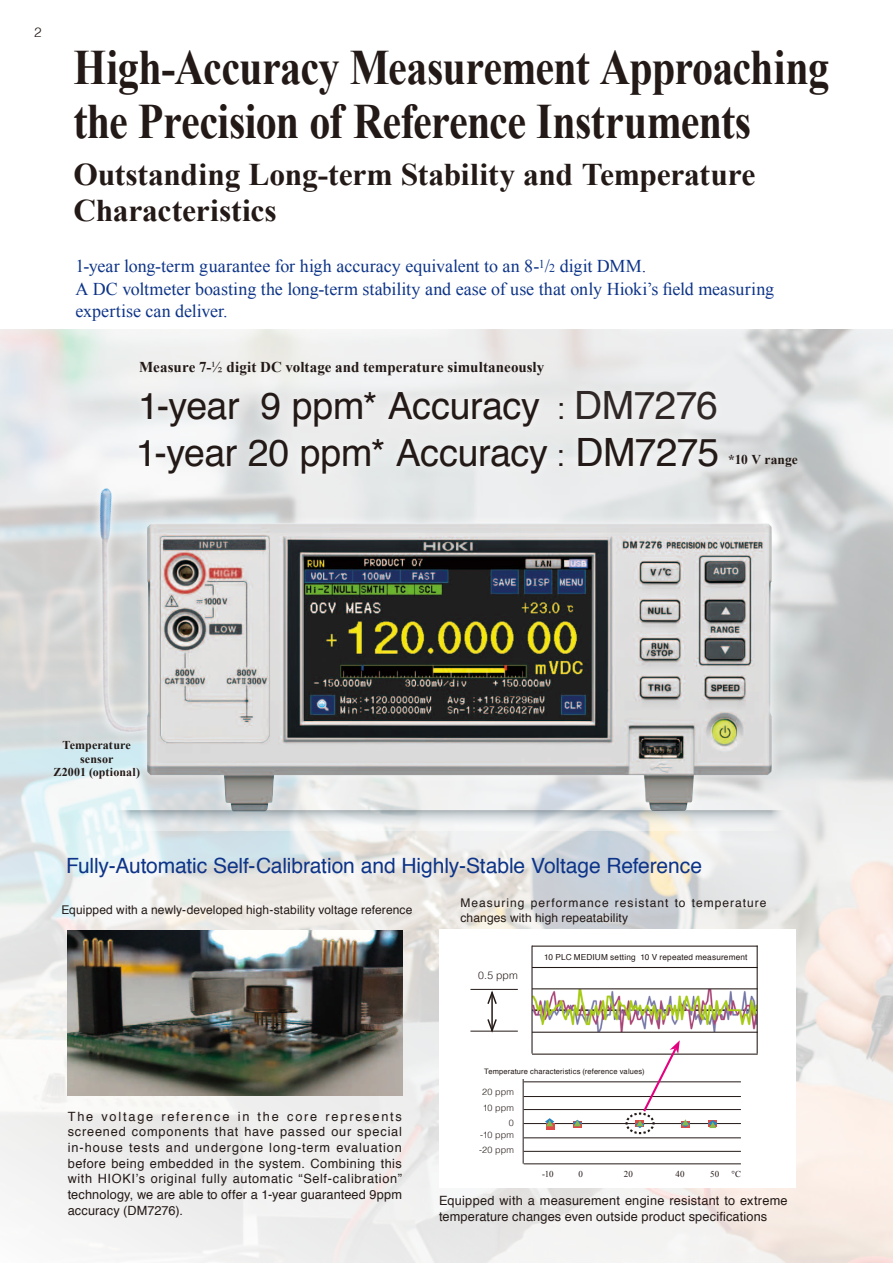
<style>
.page{position:relative;width:893px;height:1263px;background:#fff}
.page>*{position:absolute;margin:0;border:0;box-sizing:border-box;transform-origin:0 0}
.t1{font:700 49.5px/54px "Times New Roman";letter-spacing:-.015em;color:#231916;scale:.85 1}
.t2{font:37.5px/46.8px "Helvetica";letter-spacing:-.01em;color:#231916}
.t3{font:700 31.5px/36px "Times New Roman";letter-spacing:-.005em;color:#231916}
.t4{font:21px "Helvetica";letter-spacing:-.005em;color:#0d3488}
.t5{font:18px/22.5px "Times New Roman";color:#0d3488}
.t6{font:700 15px "Times New Roman";letter-spacing:.005em;color:#231916}
.t7{font:700 13.5px "Times New Roman";letter-spacing:.005em;color:#231916}
.t8{font:300 13.5px "Helvetica";color:#231916}
.t9{font:12.75px/15.8px "Helvetica";letter-spacing:.01em;color:#231916;text-align:justify}
.t10{font:12px/15px "Helvetica";letter-spacing:.08em;color:#231916}
.t11{font:12px "Helvetica";letter-spacing:.015em;color:#231916}
.t12{font:700 12px/13.5px "Times New Roman";letter-spacing:.01em;color:#231916;text-align:center}
.t13{font:300 10.5px "Helvetica";color:#231916}
.t14{font:300 9px/14.9px "Helvetica";letter-spacing:.01em;color:#231916;text-align:right}
.t15{font:9px "Times New Roman";letter-spacing:.01em;color:#231916}
.t16{font:8.25px "Helvetica";letter-spacing:.02em;color:#231916}
.t17{font:7.5px "Helvetica";letter-spacing:.02em;color:#231916}
.s1{font-size:12px}
.s2{font-weight:400}
.s3{font-size:30px}
.s4{font-size:39px;color:#302826}
.s5{font-size:39px}
</style>
<div class="page">
<img style="left:0;top:330px;width:893px;height:933px">
<svg style="left:0;top:473px;width:55px;height:286px;background:#d8d9d9"></svg>
<img style="left:55px;top:416px;width:220px;height:422px">
<div style="left:439px;top:929px;width:356px;height:258px;background:#fff"></div>
<div style="left:132px;top:381px;width:594px;height:55px;background:#eceded"></div>
<div style="left:130px;top:428px;width:596px;height:54px;background:#fff;opacity:.75"></div>
<img style="left:68px;top:930px;width:334px;height:165px">
<img style="left:533px;top:989px;width:223px;height:43px">
<hr style="left:532px;top:945px;width:226px;height:2px;background:#231916">
<hr style="left:532px;top:967px;width:226px;height:1px;background:#231916">
<hr style="left:524px;top:1109px;width:217px;height:1px;background:#231916">
<hr style="left:524px;top:1123px;width:217px;height:1px;background:#231916">
<hr style="left:524px;top:1096px;width:217px;height:1px;background:#231916">
<hr style="left:524px;top:1081px;width:217px;height:1px;background:#231916">
<hr style="left:524px;top:1137px;width:217px;height:1px;background:#231916">
<hr style="left:524px;top:1151px;width:217px;height:1px;background:#231916">
<hr style="left:524px;top:1163px;width:217px;height:1px;background:#231916">
<hr style="left:532px;top:988px;width:226px;height:1px;background:#231916">
<hr style="left:532px;top:1032px;width:226px;height:1px;background:#231916">
<hr style="left:532px;top:1053px;width:226px;height:2px;background:#231916">
<hr style="left:531px;top:945px;width:2px;height:108px;background:#231916">
<hr style="left:523px;top:1077px;width:1px;height:86px;background:#231916">
<hr style="left:757px;top:945px;width:1px;height:108px;background:#231916">
<hr style="left:470px;top:989px;width:48px;height:1px;background:#231916">
<hr style="left:470px;top:1031px;width:48px;height:1px;background:#231916">
<hr style="left:491px;top:993px;width:2px;height:37px;background:#231916">
<svg style="left:486px;top:988px;width:12px;height:18px"></svg>
<svg style="left:486px;top:1017px;width:12px;height:16px"></svg>
<div style="left:478px;top:1064px;width:172px;height:14px;background:#fff"></div>
<svg style="left:546px;top:1123px;width:9px;height:6px"></svg>
<div style="left:573px;top:1122px;width:9px;height:6px;background:#dc4b47"></div>
<svg style="left:545px;top:1118px;width:9px;height:8px"></svg>
<svg style="left:573px;top:1120px;width:9px;height:7px"></svg>
<svg style="left:624px;top:1040px;width:66px;height:95px"></svg>
<svg style="left:708px;top:1120px;width:9px;height:8px"></svg>
<div style="left:137px;top:514px;width:644px;height:307px;background:#fff;opacity:.75"></div>
<img style="left:147px;top:523px;width:625px;height:288px">
<svg style="left:114px;top:811px;width:674px;height:20px"></svg>
<p class="t8" style="left:34px;top:21px;width:9px">2</p>
<h1 class="t1" style="left:73px;top:39px;width:891px">High-Accuracy Measurement Approaching the Precision of Reference Instruments</h1>
<h3 class="t3" style="left:73px;top:156px;width:684px">Outstanding Long-term Stability and Temperature<br>Characteristics</h3>
<h3 class="t5" style="left:75px;top:255px;width:700px">1-year long-term guarantee for high accuracy equivalent to an 8-<sup>1</sup>/<span class="s1">2</span> digit DMM.<br>A DC voltmeter boasting the long-term stability and ease of use that only Hioki’s field measuring expertise can deliver.</h3>
<p class="t6" style="left:139px;top:357px;width:407px">Measure 7-<span class="s2">½</span> digit DC voltage and temperature simultaneously</p>
<h2 class="t2" style="left:136px;top:383px;width:585px">1-year 9 ppm* Accuracy <span class="s3">:</span> <span class="s4">DM7276<br></span>1-year 20 ppm* Accuracy <span class="s3">:</span> <span class="s5">DM7275</span></h2>
<p class="t7" style="left:728px;top:450px;width:71px">*10 V range</p>
<p class="t12" style="left:53px;top:738px;width:88px">Temperature sensor<br>Z2001 (optional)</p>
<h3 class="t4" style="left:66px;top:850px;width:637px">Fully-Automatic Self-Calibration and Highly-Stable Voltage Reference</h3>
<p class="t10" style="left:460px;top:896px;width:308px">Measuring performance resistant to temperature changes with high repeatability</p>
<p class="t11" style="left:61px;top:901px;width:353px">Equipped with a newly-developed high-stability voltage reference</p>
<p class="t13" style="left:478px;top:967px;width:41px">0.5 ppm</p>
<p class="t16" style="left:544px;top:950px;width:205px">10 PLC MEDIUM setting 10 V repeated measurement</p>
<p class="t9" style="left:68px;top:1108px;width:336px">The voltage reference in the core represents screened components that have passed our special in-house tests and undergone long-term evaluation before being embedded in the system. Combining this with HIOKI’s original fully automatic “Self-calibration” technology, we are able to offer a 1-year guaranteed 9ppm accuracy (DM7276).</p>
<p class="t17" style="left:484px;top:1065px;width:162px">Temperature characteristics (reference values)</p>
<p class="t14" style="left:482px;top:1083px;width:33px">20 ppm</p>
<p class="t14" style="left:480px;top:1127px;width:35px">-10 ppm</p>
<p class="t14" style="left:483px;top:1100px;width:33px">10 ppm<br>0</p>
<p class="t14" style="left:479px;top:1142px;width:36px">-20 ppm</p>
<p class="t15" style="left:542px;top:1167px;width:13px">-10</p>
<p class="t15" style="left:578px;top:1167px;width:6px">0</p>
<p class="t15" style="left:624px;top:1167px;width:11px">20</p>
<p class="t15" style="left:676px;top:1167px;width:11px">40</p>
<p class="t15" style="left:710px;top:1167px;width:10px">50</p>
<p class="t15" style="left:731px;top:1167px;width:11px">°C</p>
<p class="t9" style="left:439px;top:1193px;width:350px">Equipped with a measurement engine resistant to extreme temperature changes even outside product specifications</p>
</div>
